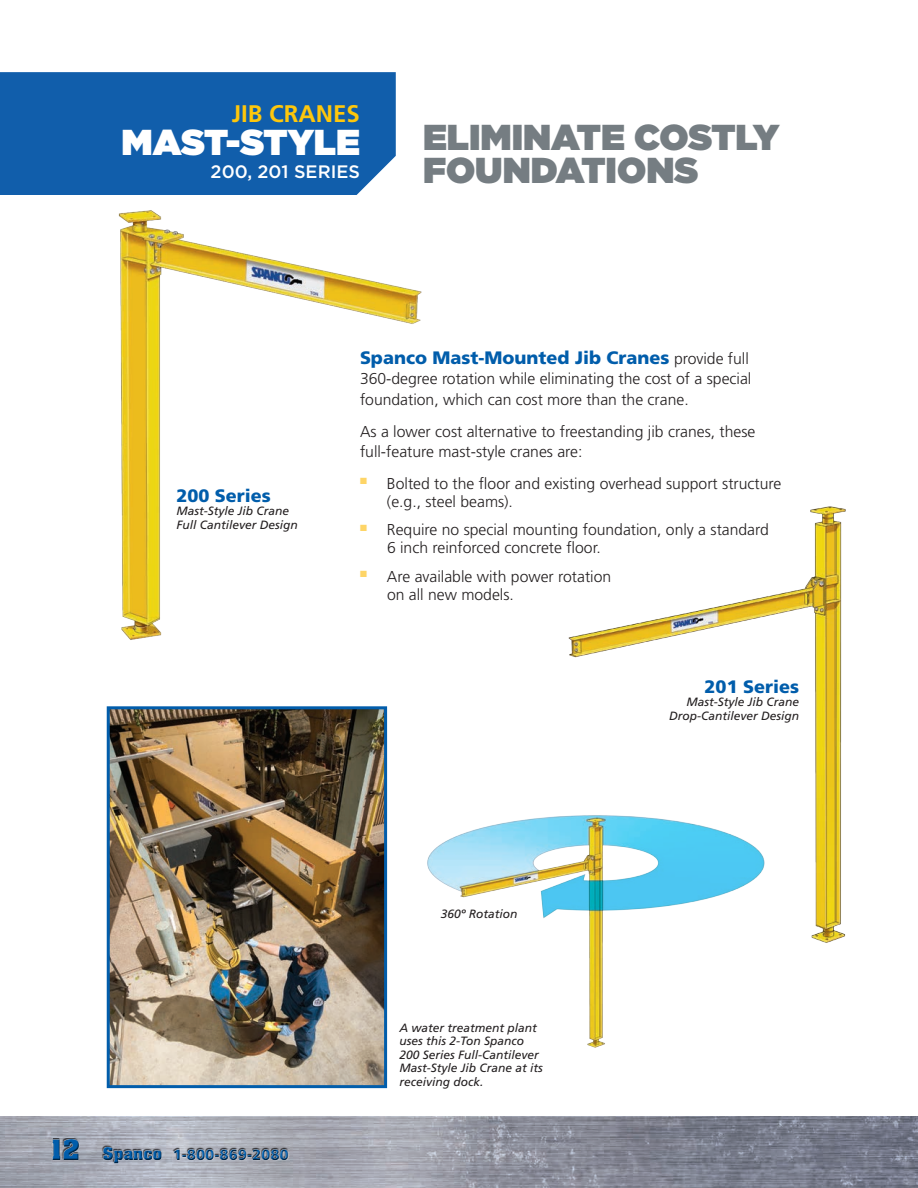
<style>
.page{position:relative;width:918px;height:1188px;background:#fff}
.page>*{position:absolute;margin:0;border:0;box-sizing:border-box;transform-origin:0 0}
.Aachen_White_Header{font:900 36px/33px "Gotham";color:#757d82}
.Aachen_White_Header-2{font:900 36px "Gotham";color:#fff}
.Blue_Pre-Header{font:700 24px "Frutiger";color:#fec70c}
.t1{font:700 24px "Aachen";color:#015dab}
.Main_Text{font:900 18px "Frutiger";color:#015dab}
.Photo_Caption_Black{font:900 18px "Frutiger";color:#015dab}
.Aachen_White_Header-3{font:500 18px "Gotham";color:#fff}
.Bullet_Points_Large{font:300 15.75px/18px "Frutiger";color:#231f20}
.Main_Text-2{font:300 15.75px/20.2px "Frutiger";color:#231f20}
.t2{font:900 15px "Frutiger";color:#015dab}
.Photo_Caption_Black-2{font:italic 12px/13.5px "Frutiger";color:#231f20}
.s1{font-weight:300;font-size:15.75px;color:#231f20}
.s2{font-family:"Aachen";font-weight:700}
</style>
<div class="page">
<img style="left:0;top:1116px;width:918px;height:72px">
<div style="left:52px;top:1137px;width:237px;height:26px;background:#fff;opacity:.75"></div>
<div style="left:52px;top:1139px;width:237px;height:25px;background:#231f20;opacity:.75"></div>
<div style="left:0;top:72px;width:396px;height:123px;background:#115eab"></div>
<img style="left:111px;top:710px;width:272px;height:374px">
<div style="left:107px;top:706px;width:280px;height:382px;border:3px solid #015dab"></div>
<img style="left:568px;top:506px;width:278px;height:437px">
<img style="left:76px;top:184px;width:346px;height:456px">
<img style="left:427px;top:786px;width:355px;height:262px">
<p class="Blue_Pre-Header" style="left:232px;top:100px;width:130px">JIB CRANES</p>
<p class="Aachen_White_Header-2" style="left:122px;top:117px;width:240px">MAST-STYLE</p>
<p class="Aachen_White_Header-3" style="left:211px;top:160px;width:151px">200, 201 SERIES</p>
<p class="Aachen_White_Header" style="left:423px;top:121px;width:358px">ELIMINATE COSTLY<br>FOUNDATIONS</p>
<p class="Photo_Caption_Black" style="left:176px;top:485px;width:96px">200 Series</p>
<p class="Photo_Caption_Black-2" style="left:176px;top:504px;width:114px">Mast-Style Jib Crane</p>
<p class="Photo_Caption_Black-2" style="left:176px;top:518px;width:123px">Full Cantilever Design</p>
<p class="Main_Text" style="left:360px;top:347px;width:390px">Spanco Mast-Mounted Jib Cranes <span class="s1">provide full</span></p>
<p class="Main_Text-2" style="left:360px;top:369px;width:393px">360-degree rotation while eliminating the cost of a special foundation, which can cost more than the crane.</p>
<p class="Main_Text-2" style="left:360px;top:421px;width:397px">As a lower cost alternative to freestanding jib cranes, these full-feature mast-style cranes are:</p>
<p class="Bullet_Points_Large" style="left:387px;top:474px;width:396px;text-indent:-27px"><sup>■</sup> Bolted to the floor and existing overhead support structure (e.g., steel beams).</p>
<p class="Bullet_Points_Large" style="left:387px;top:521px;width:383px;text-indent:-27px"><sup>■</sup> Require no special mounting foundation, only a standard<br>6 inch reinforced concrete floor.</p>
<p class="Bullet_Points_Large" style="left:387px;top:567px;width:226px;text-indent:-27px"><sup>■</sup> Are available with power rotation on all new models.</p>
<p class="Photo_Caption_Black" style="left:705px;top:675px;width:96px">201 Series</p>
<p class="Photo_Caption_Black-2" style="left:669px;top:695px;width:132px;text-align:right">Mast-Style Jib Crane<br>Drop-Cantilever Design</p>
<h2 class="t1" style="left:52px;top:1132px;width:30px">12</h2>
<p class="t2" style="left:103px;top:1145px;width:187px"><span class="s2">SPANCO</span> 1-800-869-2080</p>
<p class="Photo_Caption_Black-2" style="left:441px;top:907px;width:78px">360º Rotation</p>
<p class="Photo_Caption_Black-2" style="left:400px;top:1021px;width:145px">A water treatment plant uses this 2-Ton Spanco<br>200 Series Full-Cantilever<br>Mast-Style Jib Crane at its receiving dock.</p>
</div>
